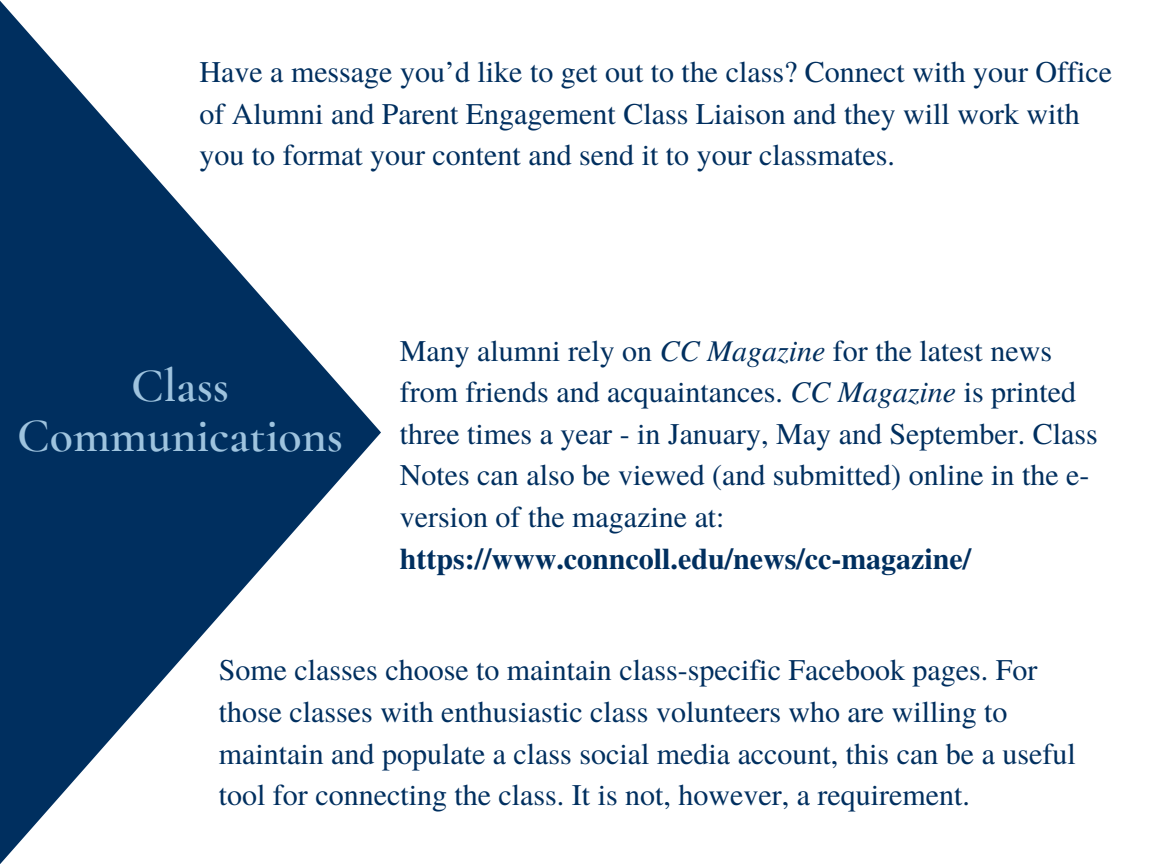
<style>
.page{position:relative;width:1152px;height:864px;background:#fff}
.page>*{position:absolute;margin:0;border:0;box-sizing:border-box;transform-origin:0 0}
.t1{font:600 48px/50.7px "Cormorant Garamond";color:#9ec3de;text-align:center}
.t2{font:30px/41.7px "Te X Gyre Termes";color:#002f5f}
.t3{font:700 30px "Te X Gyre Termes";color:#002f5f}
.s1{font-style:italic}
</style>
<div class="page">
<svg style="left:0;top:0;width:381px;height:864px"></svg>
<p class="t2" style="left:199px;top:50px;width:914px">Have a message you’d like to get out to the class? Connect with your Office of Alumni and Parent Engagement Class Liaison and they will work with you to format your content and send it to your classmates.</p>
<h1 class="t1" style="left:17px;top:360px;width:327px">Class<br>Communications</h1>
<p class="t2" style="left:400px;top:328px;width:699px">Many alumni rely on <span class="s1">CC Magazine</span> for the latest news from friends and acquaintances. <span class="s1">CC Magazine</span> is printed three times a year - in January, May and September. Class Notes can also be viewed (and submitted) online in the e&shy;version of the magazine at:</p>
<p class="t3" style="left:400px;top:535px;width:573px">https://www.conncoll.edu/news/cc-magazine/</p>
<p class="t2" style="left:219px;top:648px;width:859px">Some classes choose to maintain class-specific Facebook pages. For those classes with enthusiastic class volunteers who are willing to maintain and populate a class social media account, this can be a useful tool for connecting the class. It is not, however, a requirement.</p>
</div>
